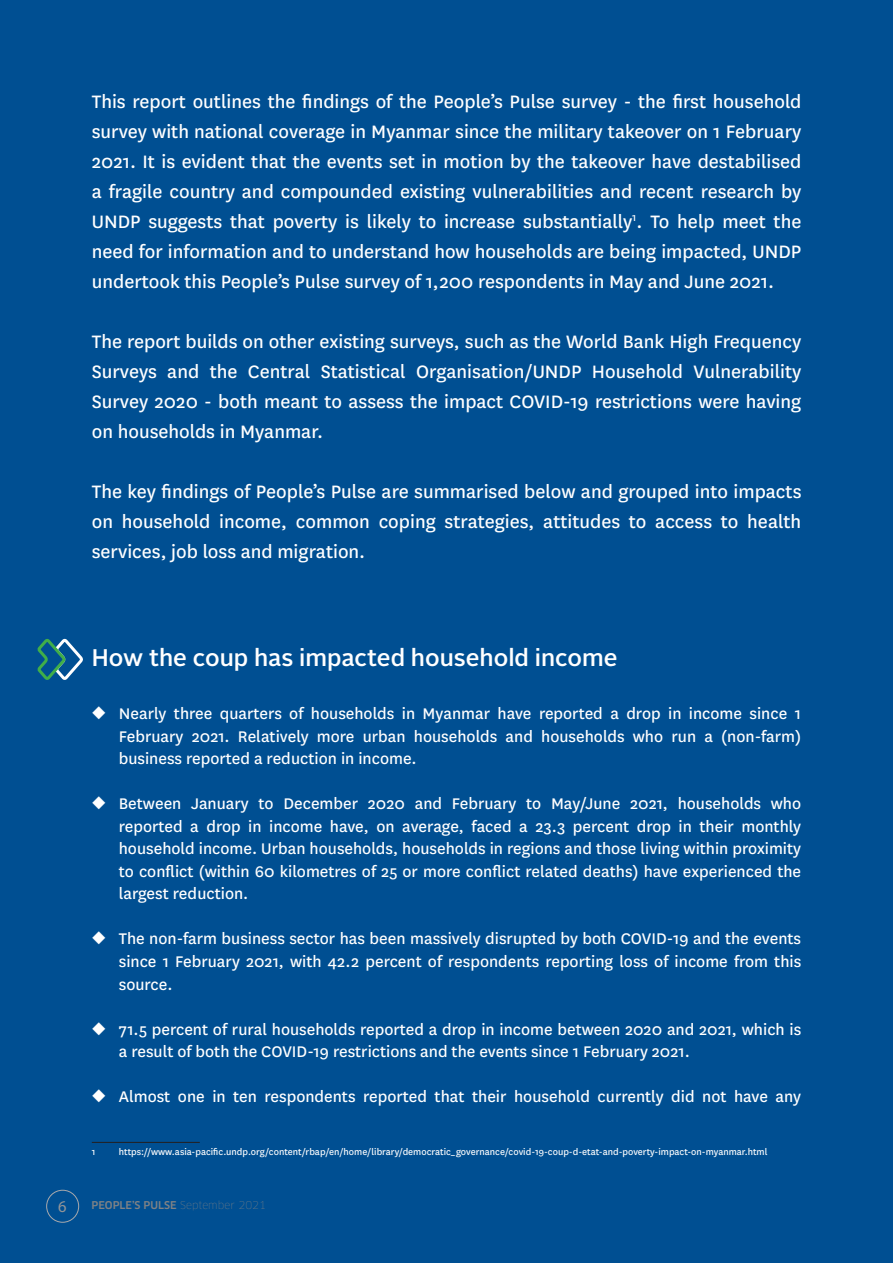
<style>
.page{position:relative;width:893px;height:1263px;background:#004f92}
.page>*{position:absolute;margin:0;border:0;box-sizing:border-box;transform-origin:0 0}
.t1{font:500 24px "Alright Sans";color:#fff}
.t2{font:21px/30px "National";color:#fff;text-align:justify}
.t3{font:18px/22.5px "National";color:#fff;text-align:justify}
.t4{font:16.5px "Myriad Pro";color:#939598}
.t5{font:10.5px "National";color:#fff}
.t6{font:500 10.5px "Clan OT";color:#808285}
.s1{font-weight:100}
</style>
<div class="page">
<hr style="left:92px;top:1142px;width:108px;height:1px;background:#231f20">
<svg style="left:37px;top:638px;width:46px;height:42px"></svg>
<div style="left:46px;top:1190px;width:33px;height:32px;border:1px solid #a8a9ad;border-radius:50%"></div>
<p class="t2" style="left:92px;top:85px;width:711px">This report outlines the findings of the People’s Pulse survey - the first household survey with national coverage in Myanmar since the military takeover on 1 February 2021. It is evident that the events set in motion by the takeover have destabilised a fragile country and compounded existing vulnerabilities and recent research by UNDP suggests that poverty is likely to increase substantially<sup>1</sup>. To help meet the need for information and to understand how households are being impacted, UNDP undertook this People’s Pulse survey of 1,200 respondents in May and June 2021.</p>
<p class="t2" style="left:92px;top:325px;width:711px">The report builds on other existing surveys, such as the World Bank High Frequency Surveys and the Central Statistical Organisation/UNDP Household Vulnerability Survey 2020 - both meant to assess the impact COVID-19 restrictions were having on households in Myanmar.</p>
<p class="t2" style="left:92px;top:475px;width:711px">The key findings of People’s Pulse are summarised below and grouped into impacts on household income, common coping strategies, attitudes to access to health services, job loss and migration.</p>
<p class="t1" style="left:92px;top:641px;width:527px">How the coup has impacted household income</p>
<p class="t3" style="left:119px;top:702px;width:684px;text-indent:-27px">◆ Nearly three quarters of households in Myanmar have reported a drop in income since 1<br>February 2021. Relatively more urban households and households who run a (non-farm) business reported a reduction in income.</p>
<p class="t3" style="left:119px;top:792px;width:684px;text-indent:-27px">◆ Between January to December 2020 and February to May/June 2021, households who reported a drop in income have, on average, faced a 23.3 percent drop in their monthly household income. Urban households, households in regions and those living within proximity to conflict (within 60 kilometres of 25 or more conflict related deaths) have experienced the largest reduction.</p>
<p class="t3" style="left:119px;top:927px;width:684px;text-indent:-27px">◆ The non-farm business sector has been massively disrupted by both COVID-19 and the events since 1 February 2021, with 42.2 percent of respondents reporting loss of income from this source.</p>
<p class="t3" style="left:119px;top:1017px;width:684px;text-indent:-27px">◆ 71.5 percent of rural households reported a drop in income between 2020 and 2021, which is a result of both the COVID-19 restrictions and the events since 1 February 2021.</p>
<p class="t3" style="left:92px;top:1084px;width:711px">◆ Almost one in ten respondents reported that their household currently did not have any</p>
<p class="t5" style="left:92px;top:1145px;width:5px">1</p>
<p class="t5" style="left:119px;top:1145px;width:650px">https://www.asia-pacific.undp.org/content/rbap/en/home/library/democratic_governance/covid-19-coup-d-etat-and-poverty-impact-on-myanmar.html</p>
<p class="t4" style="left:58px;top:1196px;width:10px">6</p>
<p class="t6" style="left:92px;top:1199px;width:176px">PEOPLE’S PULSE <span class="s1">September 2021</span></p>
</div>
